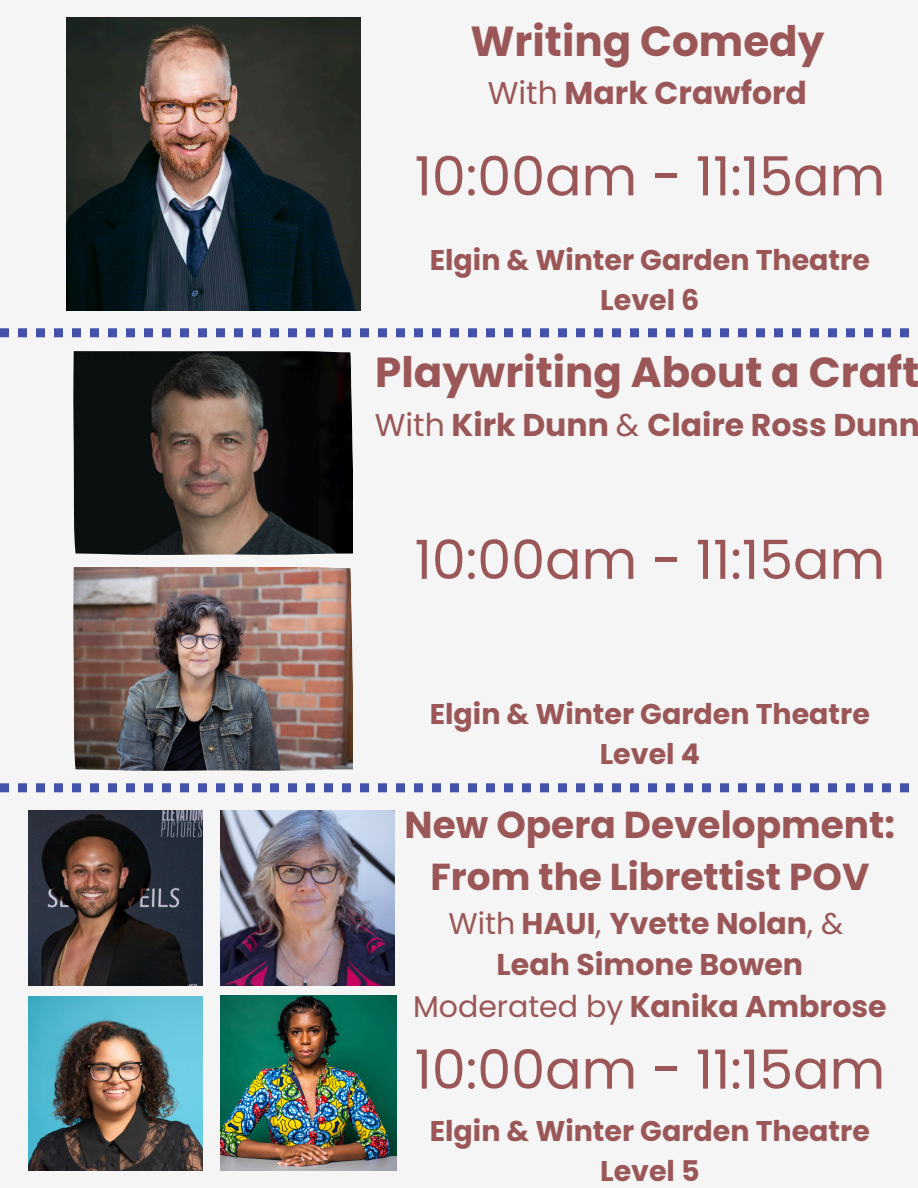
<style>
.page{position:relative;width:918px;height:1188px;background:#f5f5f5}
.page>*{position:absolute;margin:0;border:0;box-sizing:border-box;transform-origin:0 0}
.t1{font:54px "Poppins";color:#9b5757}
.t2{font:700 42px "Poppins";color:#9b5757}
.t3{font:700 37.5px/51.8px "Poppins";color:#9b5757;text-align:center}
.t4{font:700 31.5px "Poppins";color:#9b5757}
.t5{font:700 30px/41.7px "Poppins";color:#9b5757;text-align:center}
.t6{font:700 28.5px "Poppins";color:#9b5757}
.s1{font-weight:400}
</style>
<div class="page">
<img style="left:66px;top:17px;width:294px;height:294px">
<img style="left:73px;top:351px;width:280px;height:204px">
<img style="left:73px;top:567px;width:280px;height:204px">
<img style="left:28px;top:811px;width:175px;height:174px">
<img style="left:221px;top:811px;width:174px;height:174px">
<img style="left:28px;top:997px;width:175px;height:174px">
<img style="left:221px;top:996px;width:175px;height:175px">
<svg style="left:0;top:328px;width:909px;height:9px"></svg>
<svg style="left:0;top:783px;width:909px;height:9px"></svg>
<h2 class="t2" style="left:470px;top:11px;width:355px">Writing Comedy</h2>
<h2 class="t4" style="left:488px;top:71px;width:321px"><span class="s1">With</span> Mark Crawford</h2>
<p class="t1" style="left:415px;top:139px;width:472px">10:00am - 11:15am</p>
<h2 class="t6" style="left:430px;top:240px;width:442px">Elgin &amp; Winter Garden Theatre</h2>
<h1 class="t6" style="left:600px;top:280px;width:101px">Level 6</h1>
<h1 class="t2" style="left:375px;top:343px;width:546px">Playwriting About a Craft</h1>
<h1 class="t4" style="left:375px;top:402px;width:547px"><span class="s1">With</span> Kirk Dunn <span class="s1">&amp;</span> Claire Ross Dunn</h1>
<p class="t1" style="left:415px;top:522px;width:472px">10:00am - 11:15am</p>
<p class="t6" style="left:430px;top:694px;width:442px">Elgin &amp; Winter Garden Theatre</p>
<p class="t6" style="left:600px;top:734px;width:102px">Level 4</p>
<p class="t3" style="left:405px;top:799px;width:492px">New Opera Development:<br>From the Librettist POV</p>
<p class="t5" style="left:413px;top:902px;width:475px"><span class="s1">With</span> HAUI<span class="s1">,</span> Yvette Nolan<span class="s1">, &amp;<br></span>Leah Simone Bowen<br><span class="s1">Moderated by</span> Kanika Ambrose</p>
<p class="t1" style="left:415px;top:1032px;width:472px">10:00am - 11:15am</p>
<h3 class="t6" style="left:430px;top:1111px;width:442px">Elgin &amp; Winter Garden Theatre</h3>
<h1 class="t6" style="left:600px;top:1151px;width:101px">Level 5</h1>
</div>
